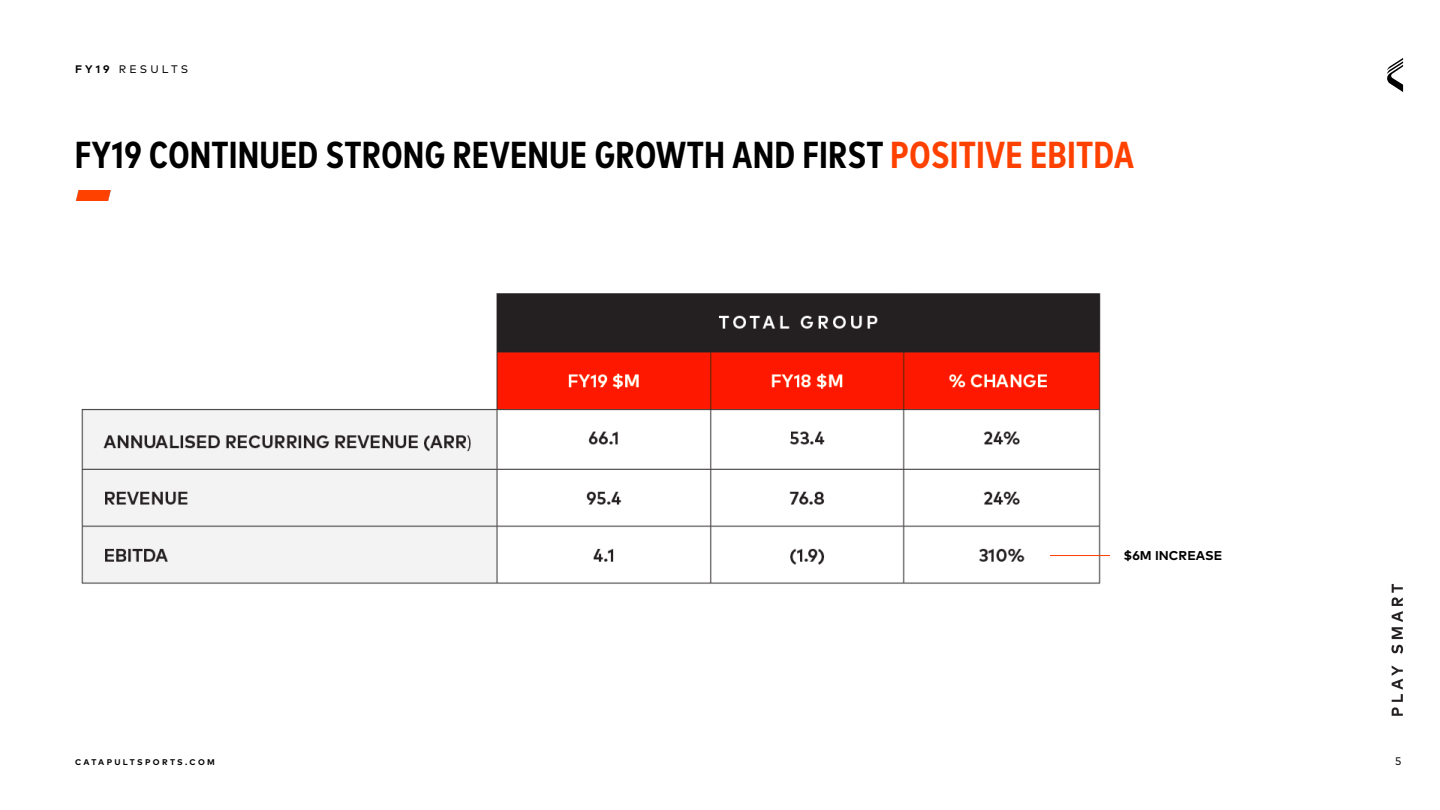
<style>
.page{position:relative;width:1440px;height:810px;background:#fff}
.page>*{position:absolute;margin:0;border:0;box-sizing:border-box;transform-origin:0 0}
.t1{font:700 condensed 37.5px "Mark Pro";letter-spacing:.02em;color:#000}
.t2{font:700 12.75px "Mark Pro";letter-spacing:.005em;color:#000}
.t3{font:10.95px "Mark Pro";letter-spacing:.285em;color:#000}
.t4{font:700 8.25px "Mark Pro";letter-spacing:.285em;color:#000}
.s1{font-weight:700}
.s2{color:#ff4100}
</style>
<div class="page">
<img style="left:81px;top:293px;width:1020px;height:291px">
<svg style="left:1387px;top:58px;width:16px;height:34px"></svg>
<img style="left:1391px;top:584px;width:12px;height:132px">
<img style="left:76px;top:190px;width:35px;height:10px">
<hr style="left:1050px;top:555px;width:60px;height:1px;background:#ff4100">
<p class="t3" style="left:75px;top:61px;width:115px"><span class="s1">FY19</span> RESULTS</p>
<p class="t1" style="left:75px;top:127px;width:1060px">FY19 CONTINUED STRONG REVENUE GROWTH AND FIRST <span class="s2">POSITIVE EBITDA</span></p>
<p class="t2" style="left:1123px;top:546px;width:101px">$6M INCREASE</p>
<p class="t4" style="left:75px;top:756px;width:141px">CATAPULTSPORTS.COM</p>
<p class="t3" style="left:1395px;top:753px;width:8px">5</p>
</div>
